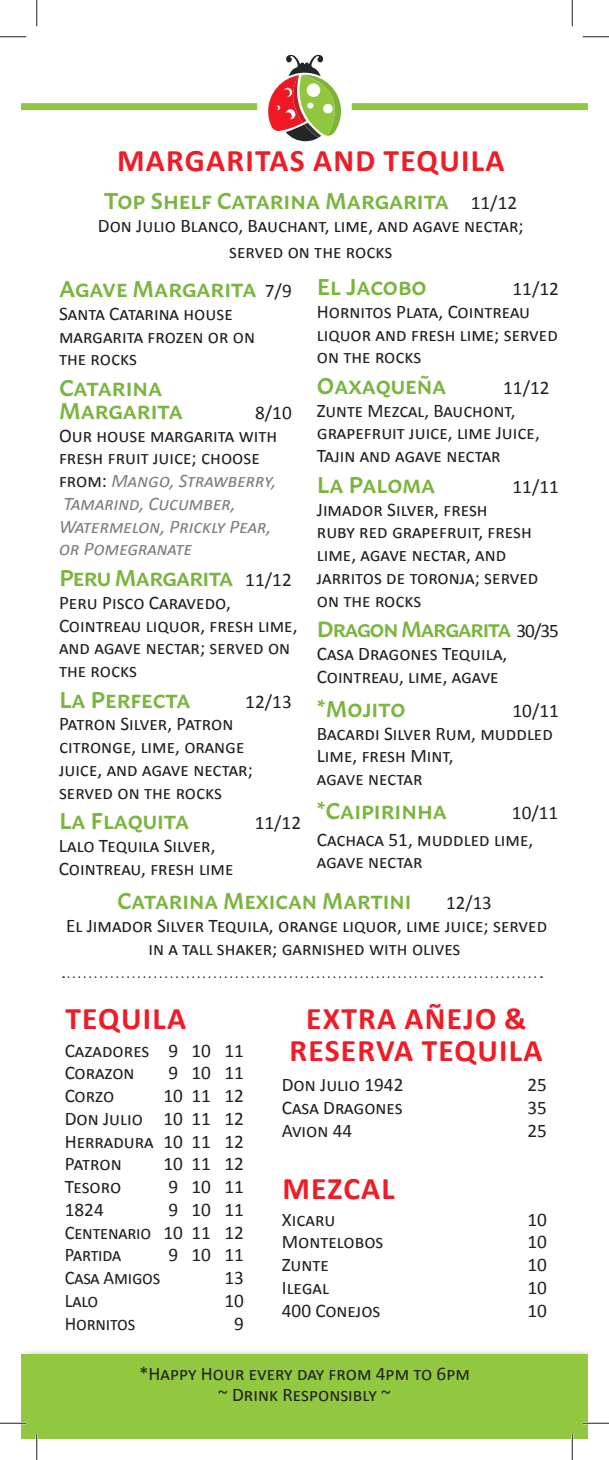
<style>
.page{position:relative;width:609px;height:1460px;background:#fff}
.page>*{position:absolute;margin:0;border:0;box-sizing:border-box;transform-origin:0 0}
.t1{font:700 31.5px/31.5px "Calibri";letter-spacing:.04em;color:#ef1c27;text-align:center}
.t2{font:600 22.75px/22.8px "Macho";color:#7bb540}
.t3{font:600 22.75px "Macho";letter-spacing:-.03em;color:#7bb540}
.t4{font:600 21.88px "Macho";letter-spacing:-.05em;color:#7bb540}
.t5{font:19.25px/22.8px "Calibri";color:#241f1f}
.t6{font:italic 19.25px/22.8px "Calibri";color:#7d7c7e}
.t7{font:19.25px "Calibri";color:#241f1f;scale:.96 1}
.s1{font-family:"Calibri";font-weight:400;font-size:19.25px;color:#241f1f}
.s2{font-style:normal;color:#241f1f}
</style>
<div class="page">
<svg style="left:268px;top:54px;width:85px;height:87px"></svg>
<div style="left:21px;top:103px;width:236px;height:7px;background:#91c840"></div>
<div style="left:352px;top:103px;width:236px;height:7px;background:#91c840"></div>
<div style="left:21px;top:1348px;width:567px;height:90px;background:#241f1f;opacity:.75"></div>
<div style="left:21px;top:1354px;width:567px;height:84px;background:#91c840"></div>
<svg style="left:63px;top:976px;width:479px;height:2px"></svg>
<hr style="left:0;top:1422px;width:26px;height:2px;background:#fff">
<hr style="left:583px;top:1422px;width:26px;height:2px;background:#fff">
<hr style="left:36px;top:1433px;width:2px;height:27px;background:#fff">
<hr style="left:571px;top:1433px;width:2px;height:27px;background:#fff">
<svg style="left:0;top:36px;width:26px;height:1px"></svg>
<svg style="left:583px;top:36px;width:26px;height:1px"></svg>
<svg style="left:0;top:1422px;width:26px;height:1px"></svg>
<svg style="left:583px;top:1422px;width:26px;height:1px"></svg>
<svg style="left:36px;top:0;width:1px;height:26px"></svg>
<svg style="left:36px;top:1433px;width:1px;height:27px"></svg>
<svg style="left:572px;top:0;width:1px;height:26px"></svg>
<svg style="left:572px;top:1433px;width:1px;height:27px"></svg>
<h1 class="t1" style="left:117px;top:145px;width:389px">MARGARITAS AND TEQUILA</h1>
<p class="t2" style="left:104px;top:188px;width:414px">Top Shelf Catarina Margarita <span class="s1">11/12</span></p>
<p class="t5" style="left:98px;top:213px;width:427px;line-height:26.2px;text-align:center">Don Julio Blanco, Bauchant, lime, and agave nectar; served on the rocks</p>
<p class="t2" style="left:59px;top:275px;width:234px">Agave Margarita <span class="s1">7/9</span></p>
<p class="t5" style="left:59px;top:302px;width:198px">Santa Catarina house margarita frozen or on the rocks</p>
<p class="t2" style="left:59px;top:374px;width:125px">Catarina<br>Margarita</p>
<p class="t6" style="left:59px;top:400px;width:234px;text-indent:196px"><span class="s2">8/10<br>Our house margarita with fresh fruit juice; choose from:</span> Mango, Strawberry,<br>Tamarind, Cucumber,<br>Watermelon, Prickly Pear, or Pomegranate</p>
<p class="t3" style="left:59px;top:558px;width:234px">Peru Margarita <span class="s1">11/12</span></p>
<p class="t5" style="left:59px;top:591px;width:240px">Peru Pisco Caravedo,<br>Cointreau liquor, fresh lime, and agave nectar; served on the rocks</p>
<p class="t2" style="left:59px;top:686px;width:133px">La Perfecta</p>
<p class="t5" style="left:245px;top:690px;width:48px">12/13</p>
<p class="t5" style="left:59px;top:713px;width:195px">Patron Silver, Patron citronge, lime, orange juice, and agave nectar; served on the rocks</p>
<p class="t2" style="left:59px;top:807px;width:132px">La Flaquita</p>
<p class="t5" style="left:255px;top:811px;width:48px">11/12</p>
<p class="t5" style="left:59px;top:834px;width:176px">Lalo Tequila Silver,<br>Cointreau, fresh lime</p>
<p class="t2" style="left:317px;top:273px;width:111px">El Jacobo</p>
<p class="t5" style="left:317px;top:277px;width:244px;text-indent:196px">11/12<br>Hornitos Plata, Cointreau liquor and fresh lime; served on the rocks</p>
<p class="t2" style="left:317px;top:372px;width:131px">Oaxaqueña</p>
<p class="t5" style="left:317px;top:376px;width:234px;text-indent:186px">11/12<br>Zunte Mezcal, Bauchont, grapefruit juice, lime Juice,<br>Tajin and agave nectar</p>
<p class="t2" style="left:317px;top:471px;width:120px">La Paloma</p>
<p class="t5" style="left:513px;top:475px;width:48px">11/11</p>
<p class="t5" style="left:317px;top:498px;width:223px">Jimador Silver, fresh<br>ruby red grapefruit, fresh lime, agave nectar, and jarritos de toronja; served on the rocks</p>
<p class="t4" style="left:317px;top:610px;width:244px">Dragon Margarita <span class="s1">30/35</span></p>
<p class="t5" style="left:317px;top:642px;width:192px">Casa Dragones Tequila,<br>Cointreau, lime, agave</p>
<p class="t2" style="left:317px;top:695px;width:90px">*Mojito</p>
<p class="t5" style="left:317px;top:699px;width:244px;text-indent:196px">10/11<br>Bacardi Silver Rum, muddled<br>Lime, fresh Mint,<br>agave nectar</p>
<p class="t2" style="left:317px;top:797px;width:132px">*Caipirinha</p>
<p class="t5" style="left:317px;top:800px;width:243px;line-height:26.2px;text-indent:195px">10/11<br>Cachaca 51, muddled lime,</p>
<p class="t5" style="left:317px;top:850px;width:107px">agave nectar</p>
<p class="t2" style="left:117px;top:887px;width:296px">Catarina Mexican Martini</p>
<p class="t5" style="left:446px;top:891px;width:47px">12/13</p>
<p class="t5" style="left:66px;top:914px;width:483px">El Jimador Silver Tequila, orange liquor, lime juice; served</p>
<p class="t5" style="left:148px;top:936px;width:314px">in a tall shaker; garnished with olives</p>
<h1 class="t1" style="left:65px;top:1002px;width:122px">TEQUILA</h1>
<p class="t5" style="left:65px;top:1039px;width:181px">Cazadores 9 10 11<br>Corazon</p>
<p class="t5" style="left:168px;top:1061px;width:77px">9 10 11</p>
<p class="t5" style="left:65px;top:1084px;width:181px;text-align:justify;text-indent:99px">10 11 12<br>Don Julio 10 11 12<br>Herradura 10 11 12<br>Patron</p>
<p class="t5" style="left:65px;top:1084px;width:51px">Corzo</p>
<p class="t5" style="left:164px;top:1152px;width:82px">10 11 12</p>
<p class="t5" style="left:65px;top:1175px;width:58px">Tesoro</p>
<p class="t5" style="left:168px;top:1175px;width:77px">9 10 11</p>
<p class="t5" style="left:65px;top:1198px;width:41px">1824</p>
<p class="t5" style="left:65px;top:1198px;width:181px;text-align:justify;text-indent:104px">9 10 11<br>Centenario 10 11 12<br>Partida</p>
<p class="t5" style="left:168px;top:1243px;width:77px">9 10 11</p>
<p class="t7" style="left:65px;top:1265px;width:101px">Casa Amigos</p>
<p class="t5" style="left:225px;top:1266px;width:21px">13</p>
<p class="t7" style="left:65px;top:1288px;width:37px">Lalo</p>
<p class="t5" style="left:224px;top:1289px;width:21px">10</p>
<p class="t7" style="left:65px;top:1311px;width:75px">Hornitos</p>
<p class="t5" style="left:234px;top:1312px;width:11px">9</p>
<h1 class="t1" style="left:290px;top:1002px;width:254px">EXTRA AÑEJO &amp;<br>RESERVA TEQUILA</h1>
<p class="t5" style="left:282px;top:1073px;width:123px">Don Julio 1942</p>
<p class="t5" style="left:528px;top:1073px;width:21px">25</p>
<p class="t5" style="left:282px;top:1096px;width:122px">Casa Dragones</p>
<p class="t5" style="left:528px;top:1096px;width:21px">35</p>
<p class="t5" style="left:282px;top:1118px;width:72px">Avion 44</p>
<p class="t5" style="left:528px;top:1118px;width:21px">25</p>
<h1 class="t1" style="left:282px;top:1173px;width:114px">MEZCAL</h1>
<p class="t5" style="left:282px;top:1207px;width:55px">Xicaru</p>
<p class="t5" style="left:528px;top:1207px;width:21px">10</p>
<p class="t5" style="left:282px;top:1230px;width:103px">Montelobos</p>
<p class="t5" style="left:528px;top:1230px;width:21px">10</p>
<p class="t5" style="left:282px;top:1253px;width:49px">Zunte</p>
<p class="t5" style="left:528px;top:1253px;width:21px">10</p>
<p class="t5" style="left:282px;top:1276px;width:49px">Ilegal</p>
<p class="t5" style="left:528px;top:1276px;width:21px">10</p>
<p class="t5" style="left:282px;top:1298px;width:100px">400 Conejos</p>
<p class="t5" style="left:528px;top:1298px;width:21px">10</p>
<p class="t5" style="left:139px;top:1363px;width:332px;line-height:21px;text-align:center">*Happy Hour every day from 4pm to 6pm ~ Drink Responsibly ~</p>
</div>
